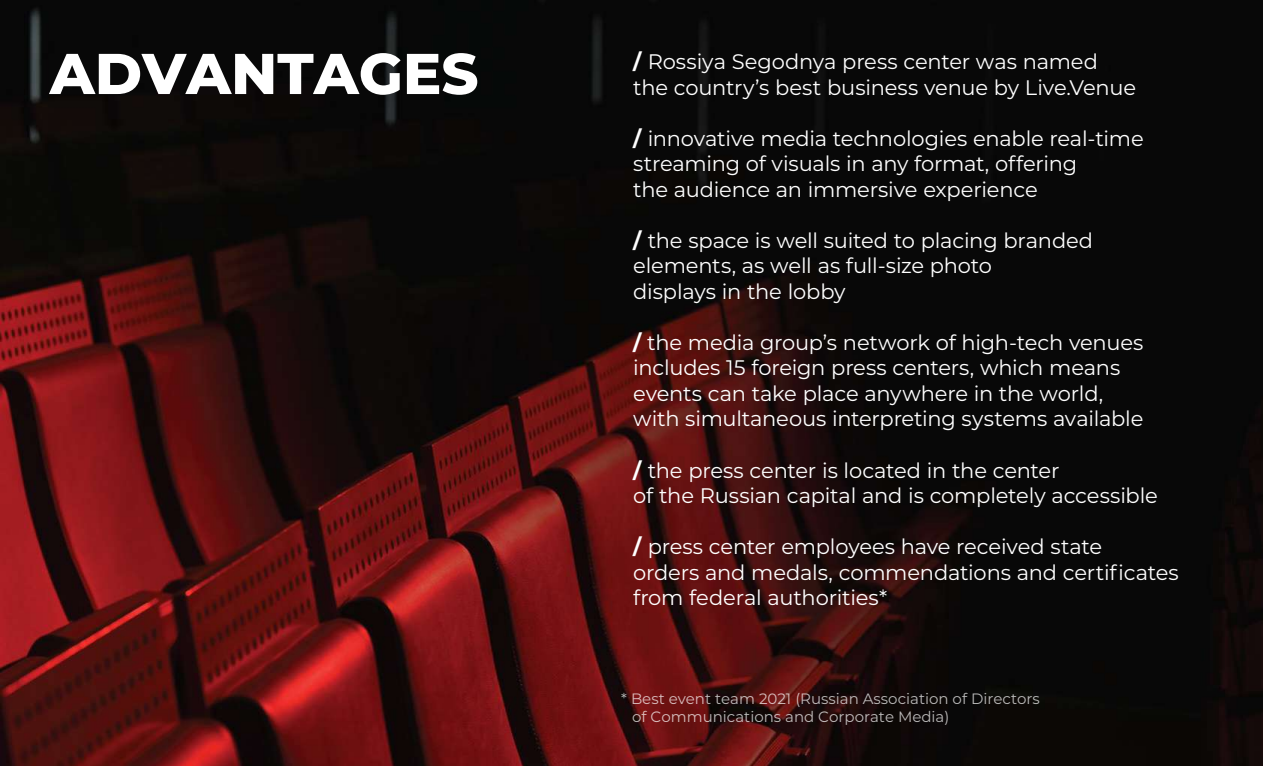
<style>
.page{position:relative;width:1263px;height:766px;background:#fff}
.page>*{position:absolute;margin:0;border:0;box-sizing:border-box;transform-origin:0 0}
.t1{font:800 57.3px "Montserrat";color:#fff}
.t2{font:21px/25.5px "Montserrat";letter-spacing:-.01em;color:#fff}
.t3{font:15px/18px "Montserrat";color:#fff}
.s1{font-weight:700}
</style>
<div class="page">
<img style="left:0;top:0;width:1263px;height:765px">
<h1 class="t1" style="left:50px;top:32px;width:430px">ADVANTAGES</h1>
<p class="t2" style="left:633px;top:48px;width:504px"><span class="s1">/</span> Rossiya Segodnya press center was named the country’s best business venue by Live.Venue</p>
<p class="t2" style="left:633px;top:125px;width:512px"><span class="s1">/</span> innovative media technologies enable real-time streaming of visuals in any format, offering<br>the audience an immersive experience</p>
<p class="t2" style="left:633px;top:227px;width:461px"><span class="s1">/</span> the space is well suited to placing branded elements, as well as full-size photo<br>displays in the lobby</p>
<p class="t2" style="left:633px;top:329px;width:512px"><span class="s1">/</span> the media group’s network of high-tech venues includes 15 foreign press centers, which means events can take place anywhere in the world, with simultaneous interpreting systems available</p>
<p class="t2" style="left:633px;top:456px;width:526px"><span class="s1">/</span> the press center is located in the center<br>of the Russian capital and is completely accessible</p>
<p class="t2" style="left:633px;top:533px;width:547px"><span class="s1">/</span> press center employees have received state<br>orders and medals, commendations and certificates from federal authorities*</p>
<p class="t3" style="left:632px;top:688px;width:409px;text-indent:-11px">* Best event team 2021 (Russian Association of Directors of Communications and Corporate Media)</p>
</div>
